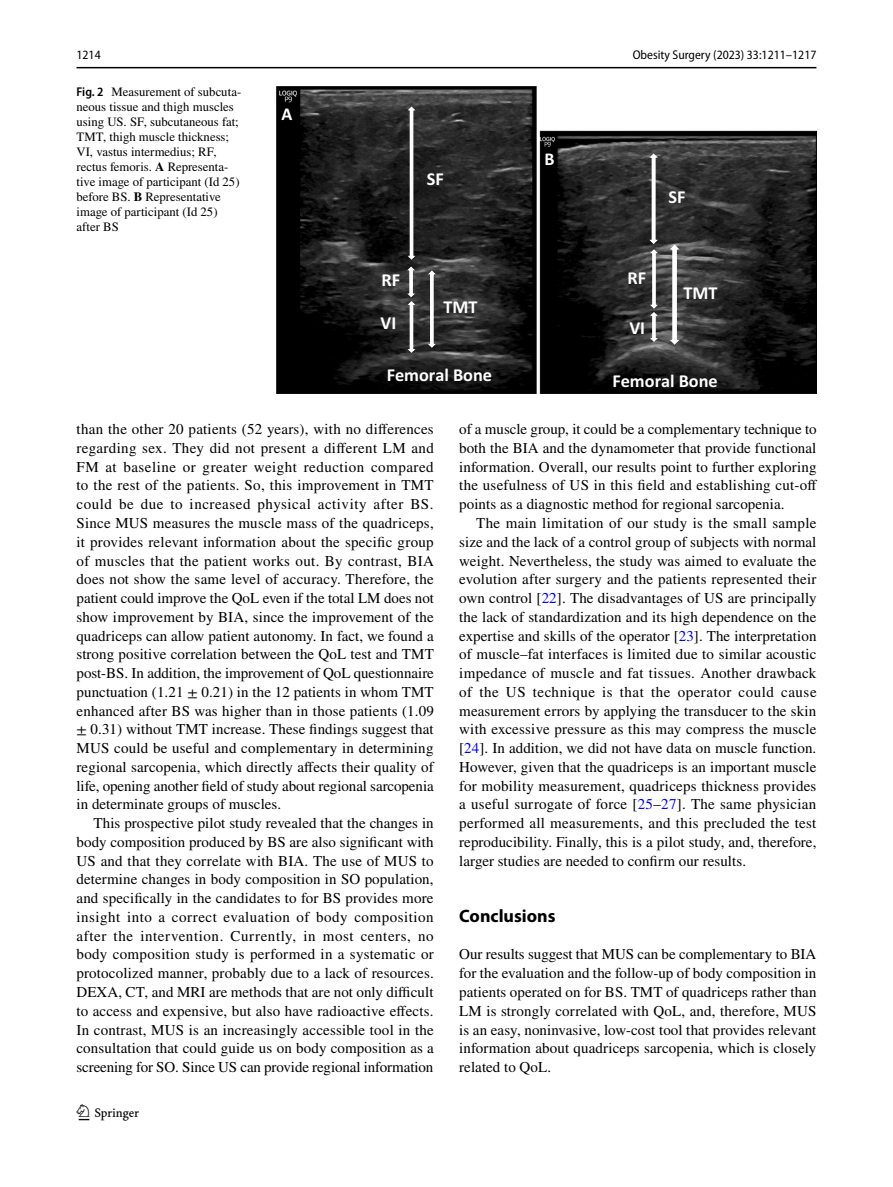
<style>
.page{position:relative;width:893px;height:1187px;background:#fff}
.page>*{position:absolute;margin:0;border:0;box-sizing:border-box;transform-origin:0 0}
.t1{font:22.5px "Springnew Regular 2";color:#000}
.t2{font:18.3px "Calibri Bold 2";color:#fff}
.t3{font:700 18px "Myriad Pro";color:#000}
.t4{font:18px "Calibri Bold 2";color:#fff}
.t5{font:15px/18.8px "STIX";letter-spacing:.005em;color:#000;text-align:justify}
.t6{font:12.75px/15px "STIX";color:#000}
.t7{font:semi-condensed 12.75px "Myriad Pro";color:#000}
.s1{font-family:"Myriad Pro";font-weight:600;font-stretch:semi-condensed}
.s2{font-weight:700}
.s3{color:#00f}
</style>
<div class="page">
<hr style="left:77px;top:67px;width:739px;height:1px;background:#000">
<img style="left:276px;top:87px;width:540px;height:306px">
<svg style="left:406px;top:105px;width:11px;height:249px"></svg>
<svg style="left:426px;top:269px;width:11px;height:80px"></svg>
<svg style="left:648px;top:152px;width:11px;height:191px"></svg>
<svg style="left:668px;top:244px;width:13px;height:101px"></svg>
<p class="t7" style="left:77px;top:48px;width:26px">1214</p>
<p class="t7" style="left:633px;top:48px;width:185px">Obesity Surgery (2023) 33:1211–1217</p>
<p class="t6" style="left:77px;top:85px;width:166px"><span class="s1">Fig. 2</span> Measurement of subcuta&shy;neous tissue and thigh muscles using US. SF, subcutaneous fat;<br>TMT, thigh muscle thickness;<br>VI, vastus intermedius; RF, rectus femoris. <span class="s2">A</span> Representa&shy;tive image of participant (Id 25) before BS. <span class="s2">B</span> Representative image of participant (Id 25) after BS</p>
<p class="t4" style="left:281px;top:101px;width:12px">A</p>
<p class="t2" style="left:427px;top:165px;width:19px">SF</p>
<p class="t4" style="left:544px;top:146px;width:12px">B</p>
<p class="t2" style="left:668px;top:184px;width:19px">SF</p>
<p class="t2" style="left:381px;top:266px;width:20px">RF</p>
<p class="t2" style="left:627px;top:264px;width:20px">RF</p>
<p class="t2" style="left:381px;top:310px;width:17px">VI</p>
<p class="t2" style="left:629px;top:315px;width:17px">VI</p>
<p class="t2" style="left:443px;top:294px;width:36px">TMT</p>
<p class="t2" style="left:683px;top:280px;width:36px">TMT</p>
<p class="t2" style="left:387px;top:362px;width:107px">Femoral Bone</p>
<p class="t2" style="left:612px;top:367px;width:107px">Femoral Bone</p>
<p class="t5" style="left:77px;top:421px;width:359px">than the other 20 patients (52 years), with no differences regarding sex. They did not present a different LM and FM at baseline or greater weight reduction compared to the rest of the patients. So, this improvement in TMT could be due to increased physical activity after BS.<br>Since MUS measures the muscle mass of the quadriceps, it provides relevant information about the specific group of muscles that the patient works out. By contrast, BIA does not show the same level of accuracy. Therefore, the patient could improve the QoL even if the total LM does not show improvement by BIA, since the improvement of the quadriceps can allow patient autonomy. In fact, we found a strong positive correlation between the QoL test and TMT post-BS. In addition, the improvement of QoL questionnaire punctuation (1.21 ± 0.21) in the 12 patients in whom TMT enhanced after BS was higher than in those patients (1.09 ± 0.31) without TMT increase. These findings suggest that MUS could be useful and complementary in determining regional sarcopenia, which directly affects their quality of life, opening another field of study about regional sarcopenia in determinate groups of muscles.</p>
<p class="t5" style="left:77px;top:814px;width:359px;text-indent:17px">This prospective pilot study revealed that the changes in body composition produced by BS are also significant with US and that they correlate with BIA. The use of MUS to determine changes in body composition in SO population, and specifically in the candidates to for BS provides more insight into a correct evaluation of body composition after the intervention. Currently, in most centers, no body composition study is performed in a systematic or protocolized manner, probably due to a lack of resources.<br>DEXA, CT, and MRI are methods that are not only difficult to access and expensive, but also have radioactive effects.<br>In contrast, MUS is an increasingly accessible tool in the consultation that could guide us on body composition as a screening for SO. Since US can provide regional information</p>
<h1 class="t1" style="left:79px;top:1104px;width:62px">1 3</h1>
<p class="t5" style="left:459px;top:421px;width:359px">of a muscle group, it could be a complementary technique to both the BIA and the dynamometer that provide functional information. Overall, our results point to further exploring the usefulness of US in this field and establishing cut-off points as a diagnostic method for regional sarcopenia.</p>
<p class="t5" style="left:459px;top:514px;width:359px;text-indent:17px">The main limitation of our study is the small sample size and the lack of a control group of subjects with normal weight. Nevertheless, the study was aimed to evaluate the evolution after surgery and the patients represented their own control [<span class="s3">22</span>]. The disadvantages of US are principally the lack of standardization and its high dependence on the expertise and skills of the operator [<span class="s3">23</span>]. The interpretation of muscle–fat interfaces is limited due to similar acoustic impedance of muscle and fat tissues. Another drawback of the US technique is that the operator could cause measurement errors by applying the transducer to the skin with excessive pressure as this may compress the muscle [<span class="s3">24</span>]. In addition, we did not have data on muscle function.<br>However, given that the quadriceps is an important muscle for mobility measurement, quadriceps thickness provides a useful surrogate of force [<span class="s3">25</span>–<span class="s3">27</span>]. The same physician performed all measurements, and this precluded the test reproducibility. Finally, this is a pilot study, and, therefore, larger studies are needed to confirm our results.</p>
<p class="t3" style="left:459px;top:904px;width:98px">Conclusions</p>
<p class="t5" style="left:459px;top:946px;width:359px">Our results suggest that MUS can be complementary to BIA for the evaluation and the follow-up of body composition in patients operated on for BS. TMT of quadriceps rather than LM is strongly correlated with QoL, and, therefore, MUS is an easy, noninvasive, low-cost tool that provides relevant information about quadriceps sarcopenia, which is closely related to QoL.</p>
</div>
